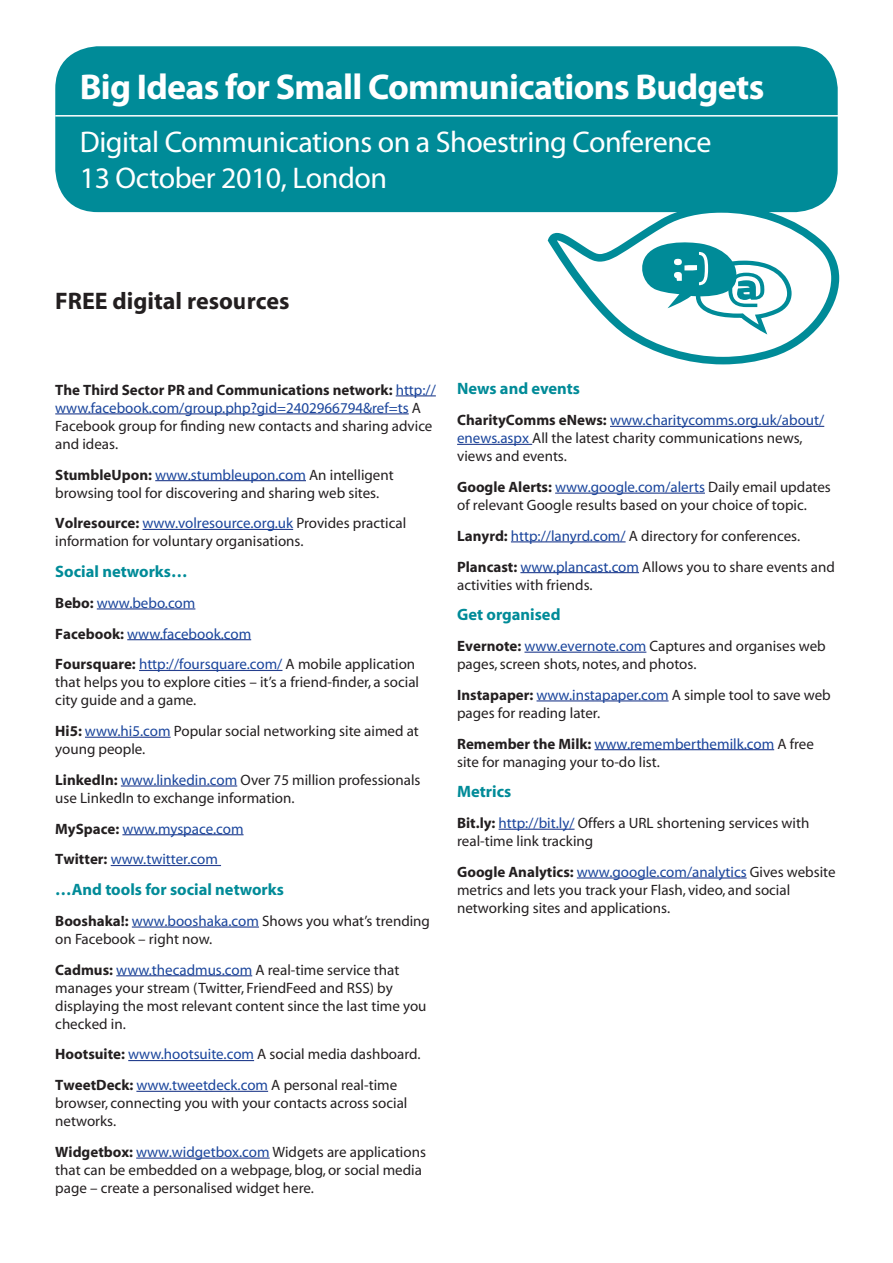
<style>
.page{position:relative;width:893px;height:1263px;background:#fff}
.page>*{position:absolute;margin:0;border:0;box-sizing:border-box;transform-origin:0 0}
.t1{font:700 36px "Myriad Pro";letter-spacing:-.02em;color:#fff}
.t2{font:30px "Myriad Pro";letter-spacing:-.015em;color:#fff}
.Body{font:700 24px "Myriad";color:#231f20}
.Heading2{font:700 16.5px "Myriad";color:#008b98}
.Body-2{font:15px/18px "Myriad";color:#231f20}
.Heading2-2{font:15px/18px "Myriad";color:#231f20}
.Heading2-3{font:15px "Myriad";color:#1a459c}
.Body-3{font:15px "Myriad";color:#1a459c}
.s1{font-family:"Myriad MM BDNO"}
.s2{color:#1a459c}
.s3{font-family:"Myriad MM BDNO";color:#231f20}
</style>
<div class="page">
<hr style="left:610px;top:426px;width:214px;height:1px;background:#253f8e">
<hr style="left:457px;top:444px;width:75px;height:1px;background:#253f8e">
<hr style="left:555px;top:493px;width:150px;height:1px;background:#253f8e">
<hr style="left:511px;top:541px;width:115px;height:1px;background:#253f8e">
<hr style="left:520px;top:572px;width:119px;height:1px;background:#253f8e">
<hr style="left:524px;top:652px;width:122px;height:1px;background:#253f8e">
<hr style="left:536px;top:700px;width:133px;height:1px;background:#253f8e">
<hr style="left:594px;top:749px;width:180px;height:1px;background:#253f8e">
<hr style="left:499px;top:829px;width:76px;height:1px;background:#253f8e">
<hr style="left:577px;top:877px;width:170px;height:1px;background:#253f8e">
<hr style="left:396px;top:395px;width:40px;height:1px;background:#253f8e">
<hr style="left:55px;top:413px;width:354px;height:1px;background:#253f8e">
<hr style="left:155px;top:480px;width:151px;height:1px;background:#253f8e">
<hr style="left:143px;top:529px;width:150px;height:1px;background:#253f8e">
<hr style="left:97px;top:608px;width:98px;height:1px;background:#253f8e">
<hr style="left:127px;top:639px;width:124px;height:1px;background:#253f8e">
<hr style="left:139px;top:670px;width:143px;height:1px;background:#253f8e">
<hr style="left:85px;top:737px;width:86px;height:1px;background:#253f8e">
<hr style="left:121px;top:785px;width:116px;height:1px;background:#253f8e">
<hr style="left:122px;top:834px;width:122px;height:1px;background:#253f8e">
<hr style="left:111px;top:865px;width:110px;height:1px;background:#253f8e">
<hr style="left:132px;top:926px;width:127px;height:1px;background:#253f8e">
<hr style="left:116px;top:975px;width:136px;height:1px;background:#253f8e">
<hr style="left:128px;top:1060px;width:126px;height:1px;background:#253f8e">
<hr style="left:136px;top:1091px;width:132px;height:1px;background:#253f8e">
<hr style="left:136px;top:1157px;width:134px;height:2px;background:#253f8e">
<div style="left:55px;top:46px;width:783px;height:166px;background:#008b98;border-radius:43px"></div>
<hr style="left:55px;top:115px;width:838px;height:2px;background:#fff">
<svg style="left:546px;top:207px;width:293px;height:157px"></svg>
<p class="t1" style="left:80px;top:63px;width:686px">Big Ideas for Small Communications Budgets</p>
<p class="t2" style="left:80px;top:123px;width:633px">Digital Communications on a Shoestring Conference</p>
<p class="t2" style="left:80px;top:159px;width:309px">13 October 2010, London</p>
<p class="Body" style="left:55px;top:289px;width:236px">FREE digital resources</p>
<p class="Heading2-2" style="left:55px;top:381px;width:382px"><span class="s1">The Third Sector PR and Communications network:</span> <span class="s2">http:// www.facebook.com/group.php?gid=2402966794&amp;ref=ts</span> A Facebook group for finding new contacts and sharing advice and ideas.</p>
<p class="Heading2-2" style="left:55px;top:466px;width:340px"><span class="s1">StumbleUpon:</span> <span class="s2">www.stumbleupon.com</span> An intelligent browsing tool for discovering and sharing web sites.</p>
<p class="Heading2-2" style="left:55px;top:515px;width:352px"><span class="s1">Volresource:</span> <span class="s2">www.volresource.org.uk</span> Provides practical information for voluntary organisations.</p>
<p class="Heading2" style="left:55px;top:563px;width:134px">Social networks…</p>
<p class="Body-3" style="left:55px;top:595px;width:142px"><span class="s3">Bebo:</span> www.bebo.com</p>
<p class="Heading2-3" style="left:55px;top:626px;width:197px"><span class="s3">Facebook:</span> www.facebook.com</p>
<p class="Heading2-2" style="left:55px;top:656px;width:365px"><span class="s1">Foursquare:</span> <span class="s2">http://foursquare.com/</span> A mobile application that helps you to explore cities – it’s a friend-finder, a social city guide and a game.</p>
<p class="Heading2-2" style="left:55px;top:723px;width:365px"><span class="s1">Hi5:</span> <span class="s2">www.hi5.com</span> Popular social networking site aimed at young people.</p>
<p class="Heading2-2" style="left:55px;top:771px;width:367px"><span class="s1">LinkedIn:</span> <span class="s2">www.linkedin.com</span> Over 75 million professionals use LinkedIn to exchange information.</p>
<p class="Heading2-3" style="left:55px;top:821px;width:190px"><span class="s3">MySpace:</span> www.myspace.com</p>
<p class="Heading2-3" style="left:55px;top:852px;width:164px"><span class="s3">Twitter:</span> www.twitter.com</p>
<p class="Heading2" style="left:55px;top:881px;width:230px">…And tools for social networks</p>
<p class="Body-2" style="left:55px;top:912px;width:376px"><span class="s1">Booshaka!:</span> <span class="s2">www.booshaka.com</span> Shows you what’s trending on Facebook – right now.</p>
<p class="Heading2-2" style="left:55px;top:961px;width:373px"><span class="s1">Cadmus:</span> <span class="s2">www.thecadmus.com</span> A real-time service that manages your stream (Twitter, FriendFeed and RSS) by displaying the most relevant content since the last time you checked in.</p>
<p class="Heading2-2" style="left:55px;top:1046px;width:367px"><span class="s1">Hootsuite:</span> <span class="s2">www.hootsuite.com</span> A social media dashboard.</p>
<p class="Heading2-2" style="left:55px;top:1077px;width:354px"><span class="s1">TweetDeck:</span> <span class="s2">www.tweetdeck.com</span> A personal real-time browser, connecting you with your contacts across social networks.</p>
<p class="Body-2" style="left:55px;top:1143px;width:372px"><span class="s1">Widgetbox:</span> <span class="s2">www.widgetbox.com</span> Widgets are applications that can be embedded on a webpage, blog, or social media page – create a personalised widget here.</p>
<p class="Heading2" style="left:457px;top:380px;width:124px">News and events</p>
<p class="Body-2" style="left:457px;top:412px;width:369px"><span class="s1">CharityComms eNews:</span> <span class="s2">www.charitycomms.org.uk/about/ enews.aspx</span> All the latest charity communications news, views and events.</p>
<p class="Body-2" style="left:457px;top:479px;width:375px"><span class="s1">Google Alerts:</span> <span class="s2">www.google.com/alerts</span> Daily email updates of relevant Google results based on your choice of topic.</p>
<p class="Body-2" style="left:457px;top:527px;width:344px"><span class="s1">Lanyrd:</span> <span class="s2">http://lanyrd.com/</span> A directory for conferences.</p>
<p class="Body-2" style="left:457px;top:558px;width:379px"><span class="s1">Plancast:</span> <span class="s2">www.plancast.com</span> Allows you to share events and activities with friends.</p>
<p class="Heading2" style="left:457px;top:606px;width:105px">Get organised</p>
<p class="Body-2" style="left:457px;top:638px;width:370px"><span class="s1">Evernote:</span> <span class="s2">www.evernote.com</span> Captures and organises web pages, screen shots, notes, and photos.</p>
<p class="Body-2" style="left:457px;top:686px;width:375px"><span class="s1">Instapaper:</span> <span class="s2">www.instapaper.com</span> A simple tool to save web pages for reading later.</p>
<p class="Body-2" style="left:457px;top:735px;width:358px"><span class="s1">Remember the Milk:</span> <span class="s2">www.rememberthemilk.com</span> A free site for managing your to-do list.</p>
<p class="Heading2" style="left:457px;top:783px;width:56px">Metrics</p>
<p class="Body-2" style="left:457px;top:815px;width:354px"><span class="s1">Bit.ly:</span> <span class="s2">http://bit.ly/</span> Offers a URL shortening services with real-time link tracking</p>
<p class="Body-2" style="left:457px;top:863px;width:380px"><span class="s1">Google Analytics:</span> <span class="s2">www.google.com/analytics</span> Gives website metrics and lets you track your Flash, video, and social networking sites and applications.</p>
</div>
